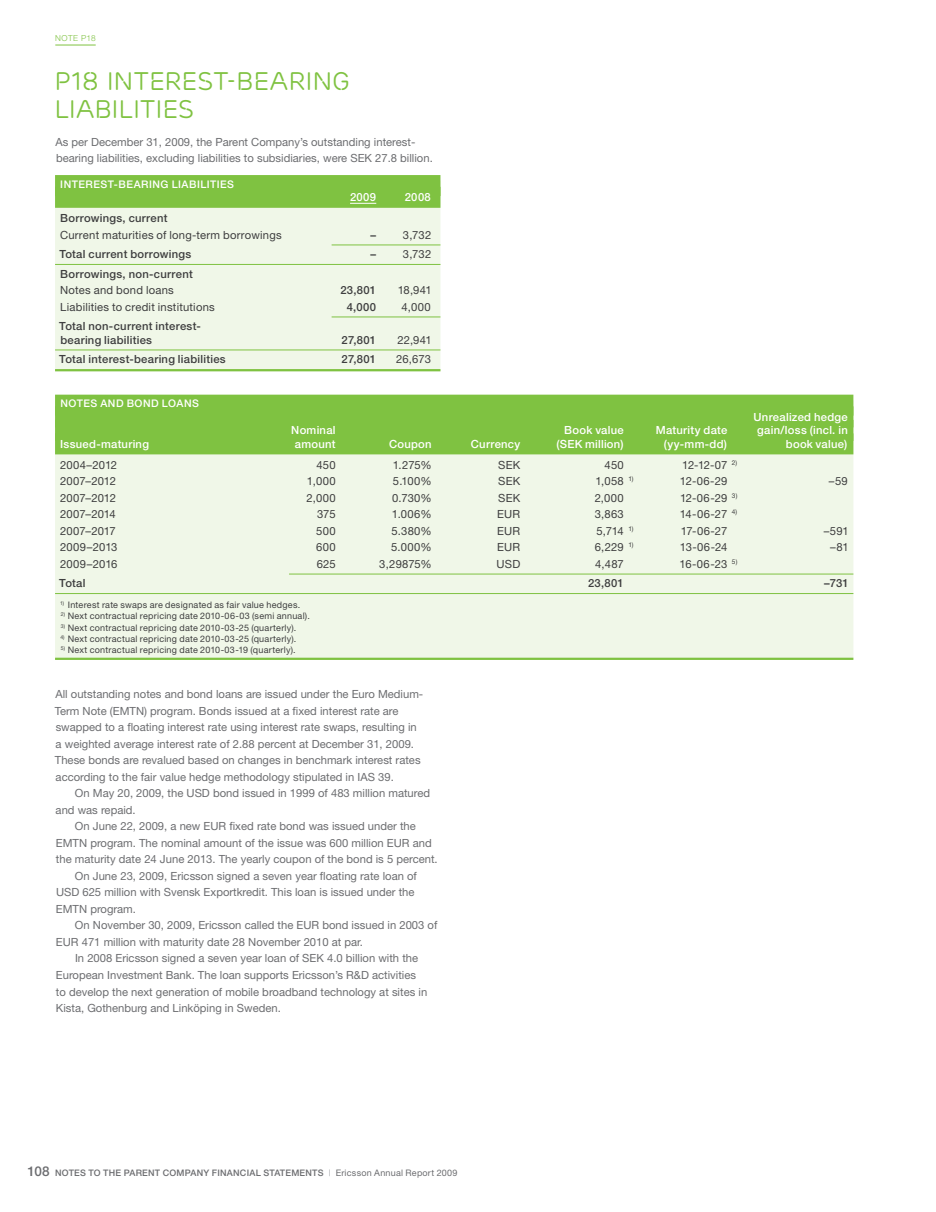
<style>
.page{position:relative;width:936px;height:1212px;background:#fff}
.page>*{position:absolute;margin:0;border:0;box-sizing:border-box;transform-origin:0 0}
.t1{font:25.5px/28.5px "Ericsson Capital";color:#7fc241}
.t2{font:11.25px/16.5px "Ericsson Sans Std";color:#6c6d70}
.t3{font:11.25px/16.5px "Ericsson Sans Std";letter-spacing:.015em;color:#3e3e3f}
.t4{font:500 11.25px/16.5px "Ericsson Sans Std";letter-spacing:.025em;color:#3e3e3f}
.t5{font:500 11.25px "Ericsson Sans Std";letter-spacing:.025em;color:#fff}
.t6{font:500 10.5px "Ericsson Sans Std";letter-spacing:.045em;color:#fff}
.t7{font:9px "Ericsson Sans Std";letter-spacing:.025em;color:#3e3e3f}
.t8{font:500 9px "Ericsson Sans Std";letter-spacing:.025em;color:#6c6d70}
.t9{font:300 8.25px "Ericsson Sans Std";letter-spacing:.04em;color:#7fc241}
.s1{font-weight:500}
.s2{font-weight:400}
.s3{font-size:13.5px}
.s4{font-weight:400;color:#a8a9ad}
</style>
<div class="page">
<hr style="left:55px;top:45px;width:41px;height:1px;background:#7fc241">
<div style="left:55px;top:181px;width:385px;height:190px;background:#f0f7e8"></div>
<div style="left:55px;top:175px;width:385px;height:21px;background:#7fc241"></div>
<div style="left:55px;top:187px;width:385px;height:21px;background:#7fc241"></div>
<svg style="left:350px;top:203px;width:26px;height:1px"></svg>
<hr style="left:331px;top:245px;width:109px;height:1px;background:#7fc241">
<hr style="left:55px;top:264px;width:385px;height:1px;background:#7fc241">
<hr style="left:331px;top:317px;width:109px;height:1px;background:#7fc241">
<hr style="left:55px;top:350px;width:385px;height:1px;background:#7fc241">
<hr style="left:55px;top:369px;width:385px;height:2px;background:#7fc241">
<div style="left:55px;top:400px;width:798px;height:258px;background:#f0f7e8"></div>
<div style="left:55px;top:395px;width:798px;height:21px;background:#7fc241"></div>
<div style="left:55px;top:406px;width:798px;height:21px;background:#7fc241"></div>
<div style="left:55px;top:420px;width:798px;height:21px;background:#7fc241"></div>
<div style="left:55px;top:433px;width:798px;height:21px;background:#7fc241"></div>
<hr style="left:289px;top:574px;width:564px;height:1px;background:#7fc241">
<hr style="left:55px;top:593px;width:798px;height:1px;background:#7fc241">
<hr style="left:55px;top:658px;width:798px;height:2px;background:#7fc241">
<p class="t9" style="left:55px;top:33px;width:42px">NOTe P18</p>
<p class="t1" style="left:54px;top:67px;width:297px">P18 I NTEREST-BEARING<br>LIABILITIES</p>
<p class="t2" style="left:55px;top:133px;width:379px">As per December 31, 2009, the Parent Company’s outstanding interest&shy;bearing liabilities, excluding liabilities to subsidiaries, were SEK 27.8 billion.</p>
<p class="t6" style="left:60px;top:178px;width:175px">Interest-bearing liabilities</p>
<p class="t5" style="left:350px;top:190px;width:28px">2009</p>
<p class="t5" style="left:405px;top:190px;width:28px">2008</p>
<p class="t3" style="left:60px;top:210px;width:223px"><span class="s1">Borrowings, current<br></span>Current maturities of long-term borrowings</p>
<p class="t3" style="left:370px;top:226px;width:62px"><span class="s1">–</span> 3,732</p>
<p class="t4" style="left:59px;top:246px;width:133px">Total current borrowings</p>
<p class="t3" style="left:370px;top:246px;width:62px"><span class="s1">–</span> 3,732</p>
<p class="t4" style="left:60px;top:265px;width:134px">Borrowings, non-current<br><span class="s2">Notes and bond loans</span></p>
<p class="t4" style="left:340px;top:282px;width:37px">23,801</p>
<p class="t3" style="left:397px;top:282px;width:36px">18,941</p>
<p class="t3" style="left:60px;top:298px;width:156px">Liabilities to credit institutions</p>
<p class="t4" style="left:347px;top:298px;width:31px">4,000</p>
<p class="t3" style="left:401px;top:298px;width:31px">4,000</p>
<p class="t4" style="left:59px;top:319px;width:143px;line-height:13.5px">Total non-current interest&shy;bearing liabilities</p>
<p class="t4" style="left:341px;top:331px;width:36px">27,801</p>
<p class="t3" style="left:397px;top:331px;width:36px">22,941</p>
<p class="t4" style="left:59px;top:351px;width:168px">Total interest-bearing liabilities</p>
<p class="t4" style="left:341px;top:351px;width:36px">27,801</p>
<p class="t3" style="left:396px;top:351px;width:36px">26,673</p>
<p class="t6" style="left:60px;top:397px;width:9px">NOTES</p>
<p class="t6" style="left:100px;top:397px;width:9px">AND</p>
<p class="t6" style="left:127px;top:397px;width:17px">BOND</p>
<p class="t6" style="left:162px;top:397px;width:9px">LOANS</p>
<p class="t5" style="left:761px;top:410px;width:87px">nrealized hedge</p>
<p class="t5" style="left:300px;top:423px;width:37px">ominal</p>
<p class="t5" style="left:564px;top:423px;width:75px">Book value M</p>
<p class="t5" style="left:666px;top:423px;width:63px">aturity date</p>
<p class="t5" style="left:757px;top:423px;width:92px">gain/loss (incl. in</p>
<p class="t5" style="left:60px;top:437px;width:90px">Issued-maturing</p>
<p class="t5" style="left:295px;top:437px;width:63px">amount C</p>
<p class="t5" style="left:397px;top:437px;width:59px">oupon C</p>
<p class="t5" style="left:479px;top:437px;width:42px">urrency</p>
<p class="t5" style="left:556px;top:437px;width:12px">(SEK</p>
<p class="t5" style="left:585px;top:437px;width:40px">million)</p>
<p class="t5" style="left:664px;top:437px;width:65px">(yy-mm-dd)</p>
<p class="t5" style="left:785px;top:437px;width:63px">book value)</p>
<p class="t3" style="left:60px;top:456px;width:59px">2004–2012</p>
<p class="t3" style="left:316px;top:456px;width:21px">450</p>
<p class="t3" style="left:393px;top:456px;width:40px">1.275%</p>
<p class="t3" style="left:498px;top:456px;width:24px">SEK</p>
<p class="t3" style="left:604px;top:456px;width:21px">450</p>
<p class="t3" style="left:682px;top:456px;width:57px">12-12-07 <sup>2)</sup></p>
<p class="t3" style="left:60px;top:473px;width:57px">2007–2012</p>
<p class="t3" style="left:307px;top:473px;width:30px">1,000</p>
<p class="t3" style="left:393px;top:473px;width:40px">5.100%</p>
<p class="t3" style="left:498px;top:473px;width:24px">SEK</p>
<p class="t3" style="left:595px;top:473px;width:40px">1,058 <sup>1)</sup></p>
<p class="t3" style="left:680px;top:473px;width:49px">12-06-29</p>
<p class="t3" style="left:828px;top:473px;width:20px">–59</p>
<p class="t3" style="left:60px;top:489px;width:57px">2007–2012</p>
<p class="t3" style="left:306px;top:489px;width:31px">2,000</p>
<p class="t3" style="left:392px;top:489px;width:41px">0.730%</p>
<p class="t3" style="left:498px;top:489px;width:24px">SEK</p>
<p class="t3" style="left:594px;top:489px;width:31px">2,000</p>
<p class="t3" style="left:680px;top:489px;width:59px">12-06-29 <sup>3)</sup></p>
<p class="t3" style="left:60px;top:506px;width:57px">2007–2014</p>
<p class="t3" style="left:317px;top:506px;width:20px">375</p>
<p class="t3" style="left:392px;top:506px;width:41px">1.006%</p>
<p class="t3" style="left:497px;top:506px;width:25px">EUR</p>
<p class="t3" style="left:594px;top:506px;width:31px">3,863</p>
<p class="t3" style="left:679px;top:506px;width:59px">14-06-27 <sup>4)</sup></p>
<p class="t3" style="left:60px;top:522px;width:57px">2007–2017</p>
<p class="t3" style="left:316px;top:522px;width:21px">500</p>
<p class="t3" style="left:391px;top:522px;width:42px">5.380%</p>
<p class="t3" style="left:497px;top:522px;width:25px">EUR</p>
<p class="t3" style="left:596px;top:522px;width:39px">5,714 <sup>1)</sup></p>
<p class="t3" style="left:681px;top:522px;width:48px">17-06-27</p>
<p class="t3" style="left:823px;top:522px;width:27px">–591</p>
<p class="t3" style="left:60px;top:539px;width:59px">2009–2013</p>
<p class="t3" style="left:316px;top:539px;width:21px">600</p>
<p class="t3" style="left:391px;top:539px;width:42px">5.000%</p>
<p class="t3" style="left:497px;top:539px;width:25px">EUR</p>
<p class="t3" style="left:594px;top:539px;width:40px">6,229 <sup>1)</sup></p>
<p class="t3" style="left:679px;top:539px;width:49px">13-06-24</p>
<p class="t3" style="left:830px;top:539px;width:20px">–81</p>
<p class="t3" style="left:60px;top:555px;width:59px">2009–2016</p>
<p class="t3" style="left:316px;top:555px;width:20px">625</p>
<p class="t3" style="left:379px;top:555px;width:54px">3,29875%</p>
<p class="t3" style="left:496px;top:555px;width:25px">USD</p>
<p class="t3" style="left:595px;top:555px;width:30px">4,487</p>
<p class="t3" style="left:679px;top:555px;width:60px">16-06-23 <sup>5)</sup></p>
<p class="t4" style="left:59px;top:575px;width:28px">Total</p>
<p class="t4" style="left:588px;top:575px;width:37px">23,801</p>
<p class="t4" style="left:824px;top:575px;width:26px">–731</p>
<p class="t7" style="left:60px;top:600px;width:242px"><sup>1)</sup> Interest rate swaps are designated as fair value hedges.</p>
<p class="t7" style="left:61px;top:611px;width:250px"><sup>2)</sup> Next contractual repricing date 2010-06-03 (semi annual).</p>
<p class="t7" style="left:61px;top:622px;width:237px"><sup>3)</sup> Next contractual repricing date 2010-03-25 (quarterly).</p>
<p class="t7" style="left:60px;top:633px;width:237px"><sup>4)</sup> Next contractual repricing date 2010-03-25 (quarterly).</p>
<p class="t7" style="left:61px;top:645px;width:236px"><sup>5)</sup> Next contractual repricing date 2010-03-19 (quarterly).</p>
<p class="t2" style="left:55px;top:686px;width:369px">All outstanding notes and bond loans are issued under the Euro Medium-</p>
<p class="t2" style="left:55px;top:702px;width:345px">Term Note (EMTN) program. Bonds issued at a fixed interest rate are</p>
<p class="t2" style="left:56px;top:719px;width:362px">swapped to a floating interest rate using interest rate swaps, resulting in</p>
<p class="t2" style="left:56px;top:735px;width:360px">a weighted average interest rate of 2.88 percent at December 31, 2009.</p>
<p class="t2" style="left:55px;top:752px;width:367px">These bonds are revalued based on changes in benchmark interest rates</p>
<p class="t2" style="left:56px;top:768px;width:339px">according to the fair value hedge methodology stipulated in IAS 39.</p>
<p class="t2" style="left:75px;top:785px;width:356px">On May 20, 2009, the USD bond issued in 1999 of 483 million matured</p>
<p class="t2" style="left:56px;top:801px;width:82px">and was repaid.</p>
<p class="t2" style="left:75px;top:818px;width:342px">On June 22, 2009, a new EUR fixed rate bond was issued under the</p>
<p class="t2" style="left:56px;top:834px;width:377px">EMTN program. The nominal amount of the issue was 600 million EUR and</p>
<p class="t2" style="left:56px;top:851px;width:383px">the maturity date 24 June 2013. The yearly coupon of the bond is 5 percent.</p>
<p class="t2" style="left:75px;top:867px;width:343px">On June 23, 2009, Ericsson signed a seven year floating rate loan of</p>
<p class="t2" style="left:56px;top:884px;width:360px">USD 625 million with Svensk Exportkredit. This loan is issued under the</p>
<p class="t2" style="left:56px;top:900px;width:82px">EMTN program.</p>
<p class="t2" style="left:75px;top:917px;width:364px">On November 30, 2009, Ericsson called the EUR bond issued in 2003 of</p>
<p class="t2" style="left:56px;top:933px;width:308px">EUR 471 million with maturity date 28 November 2010 at par.</p>
<p class="t2" style="left:75px;top:950px;width:344px">In 2008 Ericsson signed a seven year loan of SEK 4.0 billion with the</p>
<p class="t2" style="left:56px;top:966px;width:361px">European Investment Bank. The loan supports Ericsson’s R&amp;D activities</p>
<p class="t2" style="left:56px;top:983px;width:373px">to develop the next generation of mobile broadband technology at sites in</p>
<p class="t2" style="left:56px;top:999px;width:226px">Kista, Gothenburg and Linköping in Sweden.</p>
<p class="t8" style="left:28px;top:1168px;width:431px"><span class="s3">108</span> notes to the parent company financial statements <span class="s4">|</span> <span class="s2">Ericsson Annual Report 2009</span></p>
</div>
